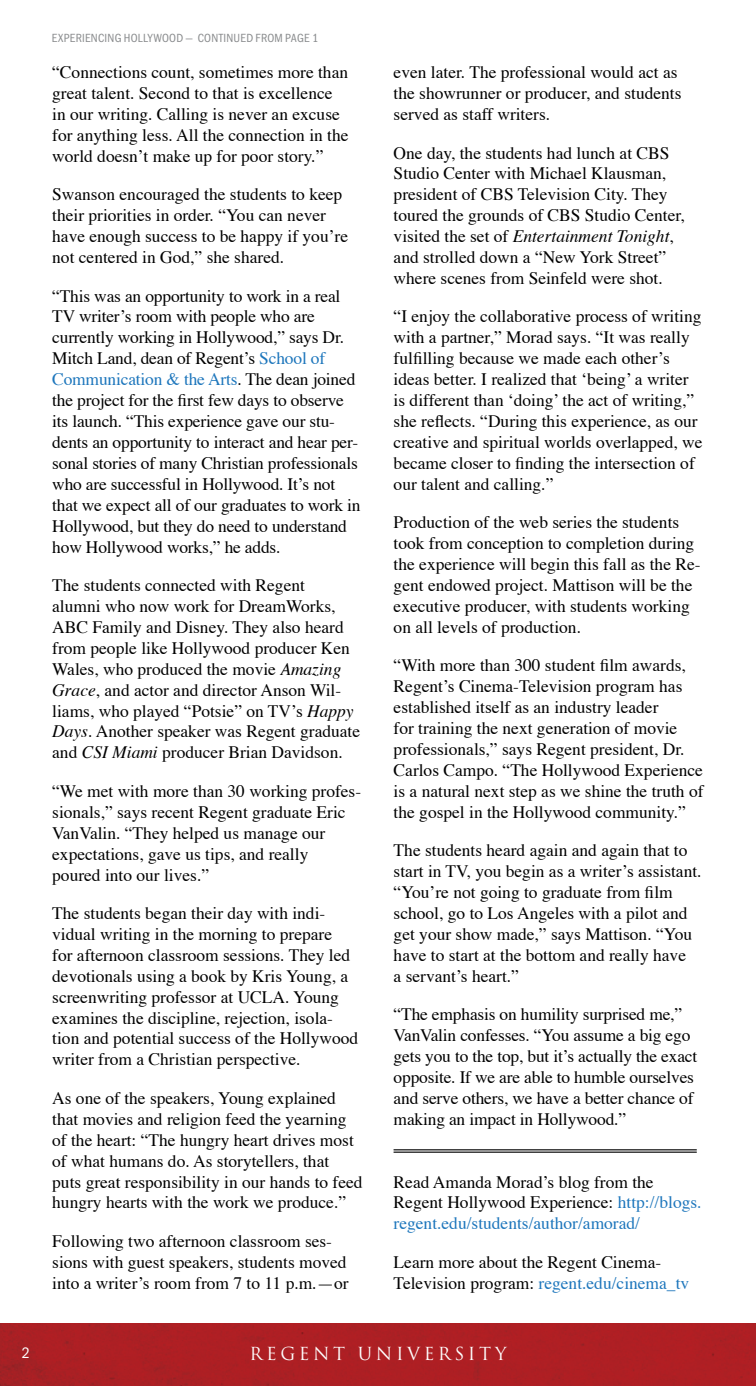
<style>
.page{position:relative;width:756px;height:1386px;background:#fff}
.page>*{position:absolute;margin:0;border:0;box-sizing:border-box;transform-origin:0 0}
.t1{font:17.5px/21px "Times";color:#000}
.t2{font:17.5px "Trajan Pro";letter-spacing:.2em;color:#fff}
.t3{font:15.75px "Franklin Gothic Cond";color:#fff}
.t4{font:12.25px "Franklin Gothic Cond";letter-spacing:.02em;color:#8a8c8e}
.s1{color:#1d76bc}
.s2{font-style:italic}
</style>
<div class="page">
<div style="left:0;top:1323px;width:756px;height:63px;background:#ad1f24"></div>
<hr style="left:394px;top:1149px;width:303px;height:1px;background:#000">
<hr style="left:394px;top:1152px;width:303px;height:1px;background:#000">
<p class="t4" style="left:52px;top:31px;width:268px">EXPERIENCING HOLLYWOOD — CONTINUED FROM PAGE 1</p>
<p class="t1" style="left:52px;top:63px;width:298px">“Connections count, sometimes more than great talent. Second to that is excellence in our writing. Calling is never an excuse for anything less. All the connection in the world doesn’t make up for poor story.”</p>
<p class="t1" style="left:52px;top:185px;width:297px">Swanson encouraged the students to keep their priorities in order. “You can never have enough success to be happy if you’re not centered in God,” she shared.</p>
<p class="t1" style="left:52px;top:286px;width:310px">“This was an opportunity to work in a real TV writer’s room with people who are currently working in Hollywood,” says Dr.<br>Mitch Land, dean of Regent’s <span class="s1">School of Communication &amp; the Arts</span>. The dean joined the project for the first few days to observe its launch. “This experience gave our stu&shy;dents an opportunity to interact and hear per&shy;sonal stories of many Christian professionals who are successful in Hollywood. It’s not that we expect all of our graduates to work in Hollywood, but they do need to understand how Hollywood works,” he adds.</p>
<p class="t1" style="left:52px;top:576px;width:309px">The students connected with Regent<br>alumni who now work for DreamWorks, ABC Family and Disney. They also heard from people like Hollywood producer Ken Wales, who produced the movie <span class="s2">Amazing Grace</span>, and actor and director Anson Wil&shy;liams, who played “Potsie” on TV’s <span class="s2">Happy Days</span>. Another speaker was Regent graduate and <span class="s2">CSI Miami</span> producer Brian Davidson.</p>
<p class="t1" style="left:52px;top:781px;width:310px">“We met with more than 30 working profes&shy;sionals,” says recent Regent graduate Eric VanValin. “They helped us manage our expectations, gave us tips, and really<br>poured into our lives.”</p>
<p class="t1" style="left:52px;top:904px;width:308px">The students began their day with indi&shy;vidual writing in the morning to prepare<br>for afternoon classroom sessions. They led devotionals using a book by Kris Young, a screenwriting professor at UCLA. Young examines the discipline, rejection, isola&shy;tion and potential success of the Hollywood writer from a Christian perspective.</p>
<p class="t1" style="left:52px;top:1088px;width:312px">As one of the speakers, Young explained that movies and religion feed the yearning of the heart: “The hungry heart drives most of what humans do. As storytellers, that puts great responsibility in our hands to feed hungry hearts with the work we produce.”</p>
<p class="t1" style="left:52px;top:1232px;width:298px">Following two afternoon classroom ses&shy;sions with guest speakers, students moved into a writer’s room from 7 to 11 p.m.—or</p>
<p class="t1" style="left:394px;top:63px;width:289px">even later. The professional would act as the showrunner or producer, and students served as staff writers.</p>
<p class="t1" style="left:394px;top:143px;width:293px">One day, the students had lunch at CBS Studio Center with Michael Klausman, president of CBS Television City. They toured the grounds of CBS Studio Center, visited the set of <span class="s2">Entertainment Tonight</span>, and strolled down a “New York Street” where scenes from Seinfeld were shot.</p>
<p class="t1" style="left:394px;top:307px;width:310px">“I enjoy the collaborative process of writing with a partner,” Morad says. “It was really fulfilling because we made each other’s ideas better. I realized that ‘being’ a writer is different than ‘doing’ the act of writing,” she reflects. “During this experience, as our creative and spiritual worlds overlapped, we became closer to finding the intersection of our talent and calling.”</p>
<p class="t1" style="left:394px;top:513px;width:308px">Production of the web series the students took from conception to completion during the experience will begin this fall as the Re&shy;gent endowed project. Mattison will be the executive producer, with students working on all levels of production.</p>
<p class="t1" style="left:394px;top:656px;width:311px">“With more than 300 student film awards, Regent’s Cinema-Television program has established itself as an industry leader<br>for training the next generation of movie professionals,” says Regent president, Dr.<br>Carlos Campo. “The Hollywood Experience is a natural next step as we shine the truth of the gospel in the Hollywood community.”</p>
<p class="t1" style="left:394px;top:841px;width:310px">The students heard again and again that to start in TV, you begin as a writer’s assistant. “You’re not going to graduate from film school, go to Los Angeles with a pilot and get your show made,” says Mattison. “You have to start at the bottom and really have<br>a servant’s heart.”</p>
<p class="t1" style="left:394px;top:1005px;width:305px">“The emphasis on humility surprised me,” VanValin confesses. “You assume a big ego gets you to the top, but it’s actually the exact opposite. If we are able to humble ourselves and serve others, we have a better chance of making an impact in Hollywood.”</p>
<p class="t1" style="left:394px;top:1172px;width:309px">Read Amanda Morad’s blog from the<br>Regent Hollywood Experience: <span class="s1">http://blogs. regent.edu/students/author/amorad/</span></p>
<p class="t1" style="left:394px;top:1252px;width:297px">Learn more about the Regent Cinema-<br>Television program: <span class="s1">regent.edu/cinema_tv</span></p>
<p class="t3" style="left:22px;top:1343px;width:10px">2</p>
<p class="t2" style="left:249px;top:1342px;width:259px">REGENT UNIVERSITY</p>
</div>
